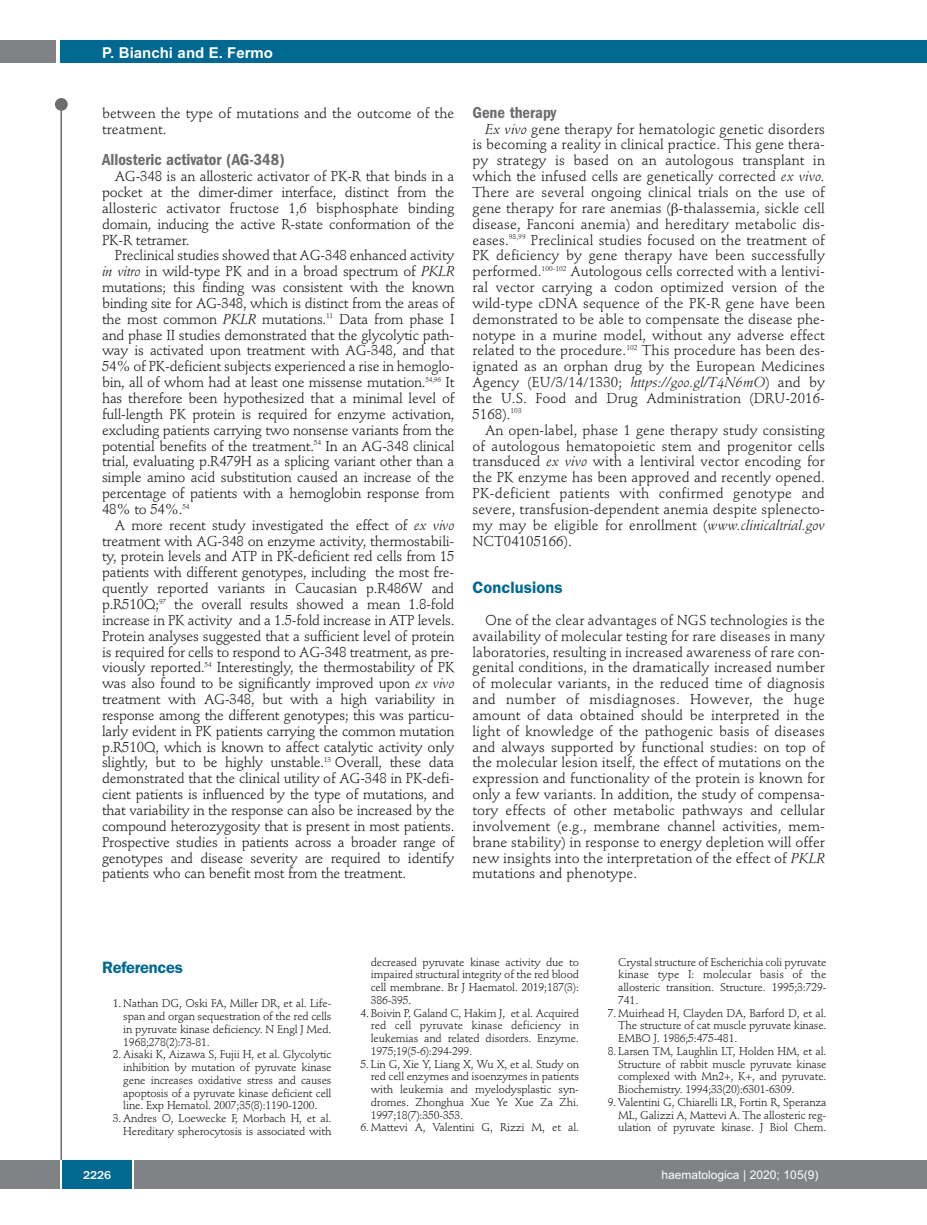
<style>
.page{position:relative;width:927px;height:1225px;background:#fff}
.page>*{position:absolute;margin:0;border:0;box-sizing:border-box;transform-origin:0 0}
.t1{font:600 condensed 16.5px "Franklin Gothic";color:#6c6d70}
.t2{font:600 16.5px "Franklin Gothic";letter-spacing:.005em;color:#006991}
.t3{font:600 16.5px "Franklin Gothic";letter-spacing:-.015em;color:#006991}
.t4{font:700 15px "Arial";color:#fff}
.t5{font:14.25px/15.9px "Stempel Schneidler";letter-spacing:.005em;color:#231f20;text-align:justify}
.t6{font:12px "Arial";color:#fff}
.t7{font:500 12px "Franklin Gothic";color:#fff}
.t8{font:11.25px/12.8px "Stempel Schneidler";letter-spacing:-.015em;color:#231f20;text-align:justify}
.s1{font-style:italic}
</style>
<div class="page">
<div style="left:911px;top:40px;width:16px;height:22px;background:#006991"></div>
<div style="left:910px;top:1160px;width:17px;height:28px;background:#808285"></div>
<div style="left:55px;top:98px;width:13px;height:13px;background:#6c6d70;border-radius:50%"></div>
<hr style="left:60px;top:101px;width:2px;height:1061px;background:#6c6d70">
<div style="left:60px;top:40px;width:852px;height:22px;background:#006991"></div>
<div style="left:0;top:40px;width:56px;height:22px;background:#808285"></div>
<div style="left:0;top:1160px;width:911px;height:28px;background:#808285"></div>
<div style="left:62px;top:1160px;width:71px;height:28px;background:#006991"></div>
<hr style="left:60px;top:1160px;width:2px;height:28px;background:#fff">
<svg style="left:133px;top:1160px;width:1px;height:28px"></svg>
<p class="t4" style="left:102px;top:44px;width:173px">P. Bianchi and E. Fermo</p>
<p class="t5" style="left:102px;top:106px;width:354px">between the type of mutations and the outcome of the treatment.</p>
<p class="t1" style="left:102px;top:154px;width:184px">Allosteric activator (AG-348)</p>
<p class="t5" style="left:102px;top:170px;width:354px;text-indent:13px">AG-348 is an allosteric activator of PK-R that binds in a pocket at the dimer-dimer interface, distinct from the allosteric activator fructose 1,6 bisphosphate binding domain, inducing the active R-state conformation of the PK-R tetramer.</p>
<p class="t5" style="left:102px;top:249px;width:354px;text-indent:13px">Preclinical studies showed that AG-348 enhanced activity <span class="s1">in vitro</span> in wild-type PK and in a broad spectrum of <span class="s1">PKLR </span>mutations; this finding was consistent with the known binding site for AG-348, which is distinct from the areas of the most common <span class="s1">PKLR</span> mutations.<sup>11</sup> Data from phase I and phase II studies demonstrated that the glycolytic path&shy;way is activated upon treatment with AG-348, and that 54% of PK-deficient subjects experienced a rise in hemoglo&shy;bin, all of whom had at least one missense mutation.<sup>54,96</sup> It has therefore been hypothesized that a minimal level of full-length PK protein is required for enzyme activation, excluding patients carrying two nonsense variants from the potential benefits of the treatment.<sup>54</sup> In an AG-348 clinical trial, evaluating p.R479H as a splicing variant other than a simple amino acid substitution caused an increase of the percentage of patients with a hemoglobin response from 48% to 54%.<sup>54</sup></p>
<p class="t5" style="left:102px;top:518px;width:354px;text-indent:13px">A more recent study investigated the effect of <span class="s1">ex vivo </span>treatment with AG-348 on enzyme activity, thermostabili&shy;ty, protein levels and ATP in PK-deficient red cells from 15 patients with different genotypes, including the most fre&shy;quently reported variants in Caucasian p.R486W and p.R510Q;<sup>97</sup> the overall results showed a mean 1.8-fold increase in PK activity and a 1.5-fold increase in ATP levels.<br>Protein analyses suggested that a sufficient level of protein is required for cells to respond to AG-348 treatment, as pre&shy;viously reported.<sup>54</sup> Interestingly, the thermostability of PK was also found to be significantly improved upon <span class="s1">ex vivo </span>treatment with AG-348, but with a high variability in response among the different genotypes; this was particu&shy;larly evident in PK patients carrying the common mutation p.R510Q, which is known to affect catalytic activity only slightly, but to be highly unstable.<sup>13</sup> Overall, these data demonstrated that the clinical utility of AG-348 in PK-defi&shy;cient patients is influenced by the type of mutations, and that variability in the response can also be increased by the compound heterozygosity that is present in most patients.<br>Prospective studies in patients across a broader range of genotypes and disease severity are required to identify patients who can benefit most from the treatment.</p>
<p class="t1" style="left:472px;top:107px;width:85px">Gene therapy</p>
<p class="t5" style="left:472px;top:122px;width:354px;text-indent:13px"><span class="s1">Ex vivo</span> gene therapy for hematologic genetic disorders is becoming a reality in clinical practice. This gene thera&shy;py strategy is based on an autologous transplant in which the infused cells are genetically corrected <span class="s1">ex vivo.<br></span>There are several ongoing clinical trials on the use of gene therapy for rare anemias ( -thalassemia, sickle cell disease, Fanconi anemia) and hereditary metabolic dis&shy;eases.<sup>98,99</sup> Preclinical studies focused on the treatment of PK deficiency by gene therapy have been successfully performed.<sup>100-102</sup> Autologous cells corrected with a lentivi&shy;ral vector carrying a codon optimized version of the wild-type cDNA sequence of the PK-R gene have been demonstrated to be able to compensate the disease phe&shy;notype in a murine model, without any adverse effect related to the procedure.<sup>102</sup> This procedure has been des&shy;ignated as an orphan drug by the European Medicines Agency (EU/3/14/1330; <span class="s1">https://goo.gl/T4N6mO</span>) and by the U.S. Food and Drug Administration (DRU-2016- 5168).<sup>103</sup></p>
<p class="t5" style="left:472px;top:423px;width:354px;text-indent:13px">An open-label, phase 1 gene therapy study consisting of autologous hematopoietic stem and progenitor cells transduced <span class="s1">ex vivo</span> with a lentiviral vector encoding for the PK enzyme has been approved and recently opened.<br>PK-deficient patients with confirmed genotype and severe, transfusion-dependent anemia despite splenecto&shy;my may be eligible for enrollment (<span class="s1">www.clinicaltrial.gov </span>NCT04105166).</p>
<p class="t2" style="left:472px;top:582px;width:92px">Conclusions</p>
<p class="t5" style="left:472px;top:613px;width:354px;text-indent:13px">One of the clear advantages of NGS technologies is the availability of molecular testing for rare diseases in many laboratories, resulting in increased awareness of rare con&shy;genital conditions, in the dramatically increased number of molecular variants, in the reduced time of diagnosis and number of misdiagnoses. However, the huge amount of data obtained should be interpreted in the light of knowledge of the pathogenic basis of diseases and always supported by functional studies: on top of the molecular lesion itself, the effect of mutations on the expression and functionality of the protein is known for only a few variants. In addition, the study of compensa&shy;tory effects of other metabolic pathways and cellular involvement (e.g., membrane channel activities, mem&shy;brane stability) in response to energy depletion will offer new insights into the interpretation of the effect of <span class="s1">PKLR </span>mutations and phenotype.</p>
<p class="t3" style="left:102px;top:962px;width:82px">References</p>
<p class="t8" style="left:123px;top:998px;width:210px;text-indent:-10px">1. Nathan DG, Oski FA, Miller DR, et al. Life&shy;span and organ sequestration of the red cells in pyruvate kinase deficiency. N Engl J Med.<br>1968;278(2):73-81.</p>
<p class="t8" style="left:123px;top:1049px;width:210px;text-indent:-10px">2. Aisaki K, Aizawa S, Fujii H, et al. Glycolytic inhibition by mutation of pyruvate kinase gene increases oxidative stress and causes apoptosis of a pyruvate kinase deficient cell line. Exp Hematol. 2007;35(8):1190-1200.</p>
<p class="t8" style="left:113px;top:1113px;width:220px;text-align:right">3. Andres O, Loewecke F, Morbach H, et al.<br>Hereditary spherocytosis is associated with</p>
<p class="t8" style="left:371px;top:956px;width:210px">decreased pyruvate kinase activity due to impaired structural integrity of the red blood cell membrane. Br J Haematol. 2019;187(3):<br>386-395.</p>
<p class="t8" style="left:371px;top:1007px;width:210px;text-indent:-10px">4. Boivin P, Galand C, Hakim J, et al. Acquired red cell pyruvate kinase deficiency in leukemias and related disorders. Enzyme.<br>1975;19(5-6):294-299.</p>
<p class="t8" style="left:371px;top:1058px;width:210px;text-indent:-10px">5. Lin G, Xie Y, Liang X, Wu X, et al. Study on red cell enzymes and isoenzymes in patients with leukemia and myelodysplastic syn&shy;dromes. Zhonghua Xue Ye Xue Za Zhi.<br>1997;18(7):350-353.</p>
<p class="t8" style="left:360px;top:1122px;width:220px">6. Mattevi A, Valentini G, Rizzi M, et al.</p>
<p class="t8" style="left:618px;top:956px;width:210px">Crystal structure of Escherichia coli pyruvate kinase type I: molecular basis of the allosteric transition. Structure. 1995;3:729- 741.</p>
<p class="t8" style="left:618px;top:1007px;width:210px;text-indent:-10px">7. Muirhead H, Clayden DA, Barford D, et al.<br>The structure of cat muscle pyruvate kinase.<br>EMBO J. 1986;5:475-481.</p>
<p class="t8" style="left:618px;top:1045px;width:210px;text-indent:-10px">8. Larsen TM, Laughlin LT, Holden HM, et al.<br>Structure of rabbit muscle pyruvate kinase complexed with Mn2+, K+, and pyruvate.<br>Biochemistry. 1994;33(20):6301-6309.</p>
<p class="t8" style="left:618px;top:1096px;width:210px;text-indent:-10px">9. Valentini G, Chiarelli LR, Fortin R, Speranza ML, Galizzi A, Mattevi A. The allosteric reg&shy;ulation of pyruvate kinase. J Biol Chem.</p>
<p class="t7" style="left:83px;top:1167px;width:30px">2226</p>
<p class="t6" style="left:661px;top:1167px;width:158px">haematologica | 2020; 105(9)</p>
</div>
